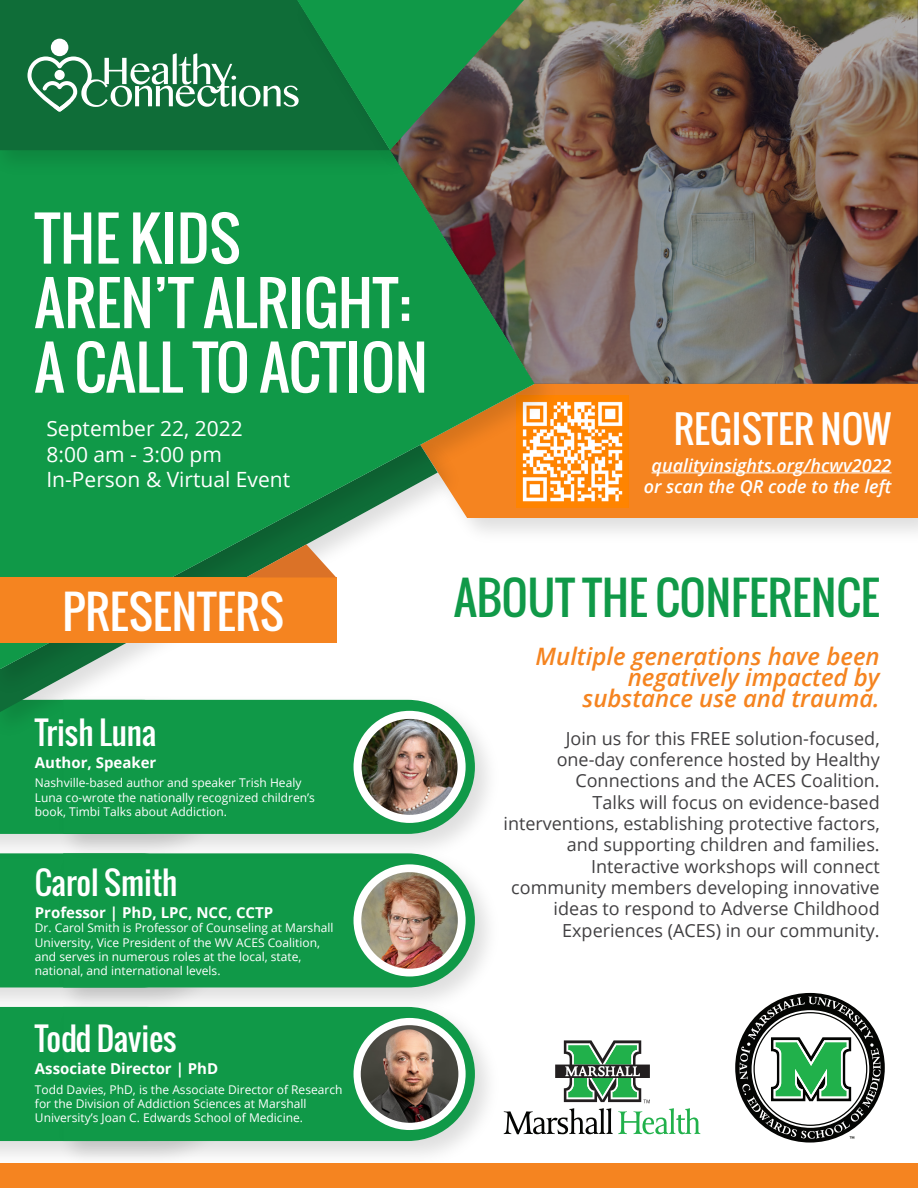
<style>
.page{position:relative;width:918px;height:1188px;background:#fff}
.page>*{position:absolute;margin:0;border:0;box-sizing:border-box;transform-origin:0 0}
.t1{font:58.5px/64.5px "Oswald";color:#fff}
.t2{font:45px "Oswald";color:#109948}
.t3{font:45px "Oswald";color:#fff}
.t4{font:37.5px "Oswald";color:#fff}
.t5{font:31.5px "Oswald";color:#fff}
.t6{font:italic 600 24px/21.3px "Open Sans";color:#f58420;text-align:right}
.t7{font:21px/25.5px "Open Sans";color:#fff}
.t8{font:18px/21.3px "Open Sans";color:#414042;text-align:right}
.t9{font:italic 600 18px/21.3px "Open Sans";color:#fff;text-align:center}
.t10{font:700 15px "Open Sans";color:#fff}
.t11{font:12px/14.4px "Open Sans";color:#fff}
.t12{font:8.4px "Myriad Pro";color:#040503}
</style>
<div class="page">
<div style="left:0;top:867px;width:51px;height:120px;background:#109948"></div>
<img style="left:0;top:834px;width:51px;height:33px">
<div style="left:0;top:749px;width:51px;height:85px;background:#109948"></div>
<div style="left:0;top:1007px;width:51px;height:134px;background:#109948"></div>
<div style="left:568px;top:384px;width:350px;height:134px;background:#f58420"></div>
<img style="left:51px;top:867px;width:438px;height:128px">
<div style="left:63px;top:867px;width:412px;height:120px;background:#109948"></div>
<img style="left:51px;top:705px;width:438px;height:162px">
<div style="left:63px;top:705px;width:412px;height:129px;background:#109948"></div>
<div style="left:354px;top:711px;width:112px;height:112px;background:#fff;border-radius:50%"></div>
<div style="left:354px;top:864px;width:112px;height:112px;background:#fff;border-radius:50%"></div>
<img style="left:51px;top:995px;width:454px;height:168px">
<div style="left:63px;top:1007px;width:412px;height:134px;background:#109948"></div>
<div style="left:0;top:1163px;width:918px;height:25px;background:#f58420"></div>
<div style="left:354px;top:1018px;width:112px;height:112px;background:#fff;border-radius:50%"></div>
<img style="left:568px;top:0;width:350px;height:384px">
<hr style="left:652px;top:472px;width:240px;height:1px;background:#fff">
<svg style="left:504px;top:1039px;width:196px;height:95px"></svg>
<svg style="left:735px;top:993px;width:150px;height:150px"></svg>
<img style="left:362px;top:719px;width:96px;height:96px;border-radius:48px">
<img style="left:568px;top:396px;width:60px;height:111px">
<img style="left:0;top:0;width:568px;height:705px">
<svg style="left:0;top:183px;width:535px;height:489px;fill:#109948"></svg>
<img style="left:0;top:150px;width:285px;height:33px">
<div style="left:0;top:0;width:27px;height:150px;background:#0f6d38"></div>
<div style="left:0;top:577px;width:336px;height:65px;background:#f58420"></div>
<svg style="left:246px;top:544px;width:90px;height:33px;background:#99854f"></svg>
<img style="left:285px;top:0;width:272px;height:183px">
<svg style="left:27px;top:0;width:497px;height:150px;background:#277a48"></svg>
<img style="left:361px;top:872px;width:97px;height:97px;border-radius:48px">
<img style="left:361px;top:1025px;width:97px;height:98px;border-radius:49px">
<h1 class="t1" style="left:35px;top:206px;width:395px">THE KIDS<br>AREN’T ALRIGHT:<br>A CALL TO ACTION</h1>
<h3 class="t7" style="left:46px;top:415px;width:245px">September 22, 2022<br>8:00 am - 3:00 pm<br>In-Person &amp; Virtual Event</h3>
<h3 class="t4" style="left:674px;top:400px;width:219px">REGISTER NOW</h3>
<h3 class="t9" style="left:644px;top:454px;width:249px">qualityinsights.org/hcwv2022 or scan the QR code to the left</h3>
<h2 class="t3" style="left:63px;top:577px;width:223px">PRESENTERS</h2>
<h3 class="t5" style="left:35px;top:709px;width:123px">Trish Luna</h3>
<p class="t10" style="left:35px;top:752px;width:123px">Author, Speaker</p>
<p class="t11" style="left:35px;top:775px;width:282px">Nashville-based author and speaker Trish Healy<br>Luna co-wrote the nationally recognized children’s book, Timbi Talks about Addiction.</p>
<h3 class="t5" style="left:35px;top:859px;width:144px">Carol Smith</h3>
<p class="t10" style="left:35px;top:902px;width:240px">Professor | PhD, LPC, NCC, CCTP</p>
<p class="t11" style="left:35px;top:920px;width:300px">Dr. Carol Smith is Professor of Counseling at Marshall University, Vice President of the WV ACES Coalition, and serves in numerous roles at the local, state, national, and international levels.</p>
<h3 class="t5" style="left:35px;top:1015px;width:143px">Todd Davies</h3>
<p class="t10" style="left:35px;top:1058px;width:185px">Associate Director | PhD</p>
<p class="t11" style="left:35px;top:1082px;width:309px">Todd Davies, PhD, is the Associate Director of Research for the Division of Addiction Sciences at Marshall<br>University’s Joan C. Edwards School of Medicine.</p>
<h2 class="t2" style="left:454px;top:564px;width:427px">ABOUT THE CONFERENCE</h2>
<h3 class="t6" style="left:536px;top:645px;width:346px">Multiple generations have been negatively impacted by substance use and trauma.</h3>
<p class="t8" style="left:503px;top:727px;width:378px">Join us for this FREE solution-focused, one-day conference hosted by Healthy Connections and the ACES Coalition.<br>Talks will focus on evidence-based interventions, establishing protective factors, and supporting children and families.<br>Interactive workshops will connect community members developing innovative ideas to respond to Adverse Childhood Experiences (ACES) in our community.</p>
<p class="t12" style="left:850px;top:1134px;width:7px">™</p>
</div>
